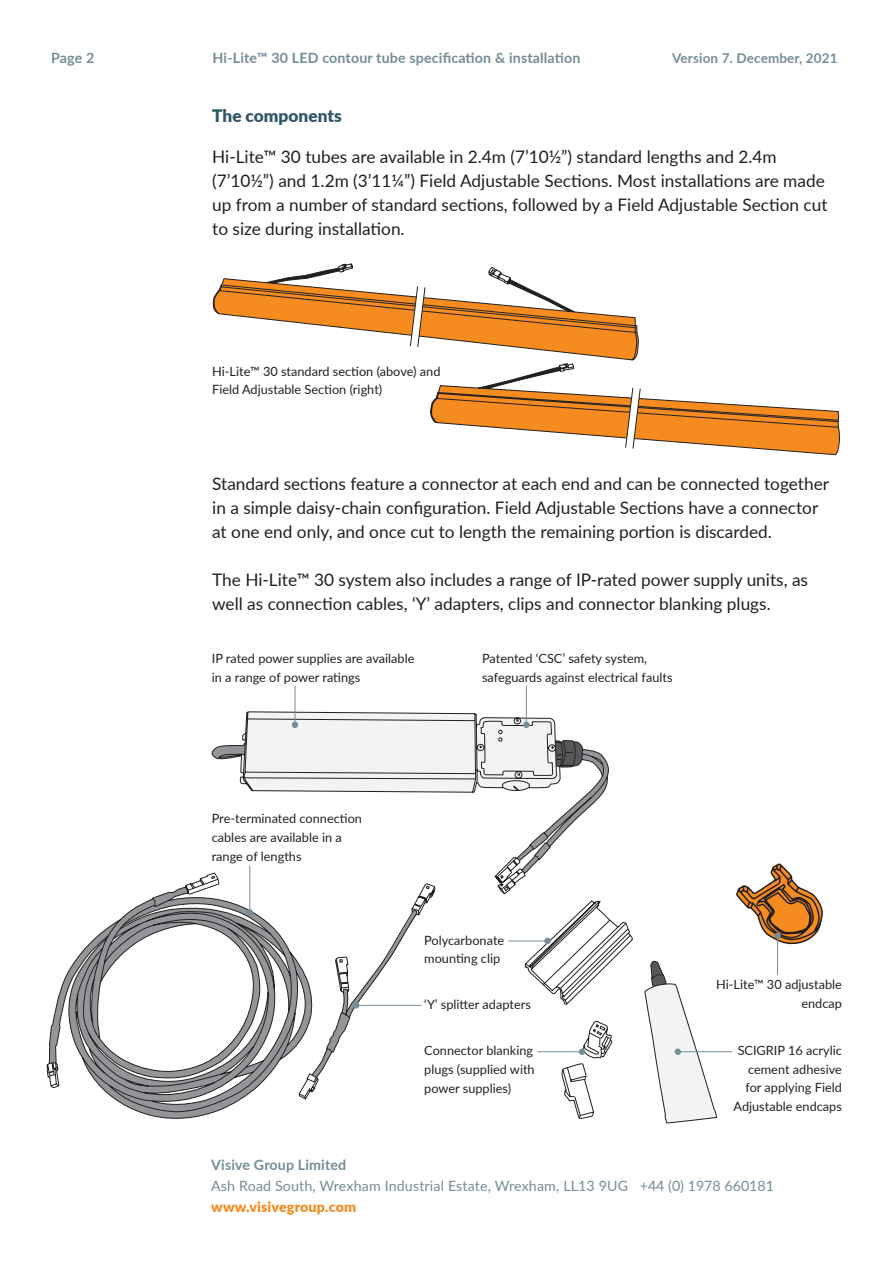
<style>
.page{position:relative;width:893px;height:1263px;background:#fff}
.page>*{position:absolute;margin:0;border:0;box-sizing:border-box;transform-origin:0 0}
.t1{font:17.25px/24px "Lato";color:#231f20}
.t2{font:900 17.25px "Lato";color:#305668}
.t3{font:14.25px/21px "Lato";letter-spacing:.01em;color:#748d99}
.t4{font:700 14.25px "Lato";letter-spacing:.01em;color:#748d99}
.t5{font:700 13.5px "Lato";letter-spacing:.01em;color:#748d99}
.t6{font:12.75px/18.8px "Lato";color:#231f20}
.s1{font-weight:900;color:#f68b1f}
</style>
<div class="page">
<svg style="left:213px;top:263px;width:627px;height:192px"></svg>
<hr style="left:295px;top:686px;width:1px;height:39px;background:#748d99">
<svg style="left:49px;top:712px;width:774px;height:412px"></svg>
<hr style="left:526px;top:686px;width:1px;height:39px;background:#748d99">
<div style="left:247px;top:909px;width:6px;height:7px;background:#748d99;border-radius:50%"></div>
<hr style="left:249px;top:865px;width:1px;height:47px;background:#748d99">
<p class="t4" style="left:51px;top:47px;width:45px">Page 2</p>
<p class="t4" style="left:213px;top:47px;width:369px">Hi-Lite™ 30 LED contour tube specification &amp; installation</p>
<p class="t5" style="left:672px;top:48px;width:167px">Version 7. December, 2021</p>
<p class="t2" style="left:212px;top:102px;width:131px">The components</p>
<p class="t1" style="left:212px;top:144px;width:617px">Hi-Lite™ 30 tubes are available in 2.4m (7’10½”) standard lengths and 2.4m (7’10½”) and 1.2m (3’11¼”) Field Adjustable Sections. Most installations are made up from a number of standard sections, followed by a Field Adjustable Section cut to size during installation.</p>
<p class="t6" style="left:212px;top:361px;width:230px">Hi-Lite™ 30 standard section (above) and<br>Field Adjustable Section (right)</p>
<p class="t1" style="left:212px;top:471px;width:618px">Standard sections feature a connector at each end and can be connected together in a simple daisy-chain configuration. Field Adjustable Sections have a connector at one end only, and once cut to length the remaining portion is discarded.</p>
<p class="t1" style="left:212px;top:567px;width:597px">The Hi-Lite™ 30 system also includes a range of IP-rated power supply units, as well as connection cables, ‘Y’ adapters, clips and connector blanking plugs.</p>
<p class="t6" style="left:212px;top:649px;width:204px">IP rated power supplies are available in a range of power ratings</p>
<p class="t6" style="left:482px;top:649px;width:192px">Patented ‘CSC’ safety system, safeguards against electrical faults</p>
<p class="t6" style="left:212px;top:808px;width:152px">Pre-terminated connection cables are available in a range of lengths</p>
<p class="t6" style="left:424px;top:930px;width:82px">Polycarbonate mounting clip</p>
<p class="t6" style="left:424px;top:995px;width:108px">‘Y’ splitter adapters</p>
<p class="t6" style="left:424px;top:1041px;width:112px;text-align:justify">Connector blanking plugs (supplied with power supplies)</p>
<p class="t6" style="left:733px;top:1040px;width:110px;text-align:right">SCIGRIP 16 acrylic cement adhesive for applying Field<br>Adjustable endcaps</p>
<p class="t6" style="left:716px;top:974px;width:127px;text-align:right">Hi-Lite™ 30 adjustable endcap</p>
<p class="t4" style="left:211px;top:1154px;width:137px">Visive Group Limited</p>
<p class="t3" style="left:211px;top:1174px;width:564px">Ash Road South, Wrexham Industrial Estate, Wrexham, LL13 9UG +44 (0) 1978 660181 <span class="s1">www.visivegroup.com</span></p>
</div>
